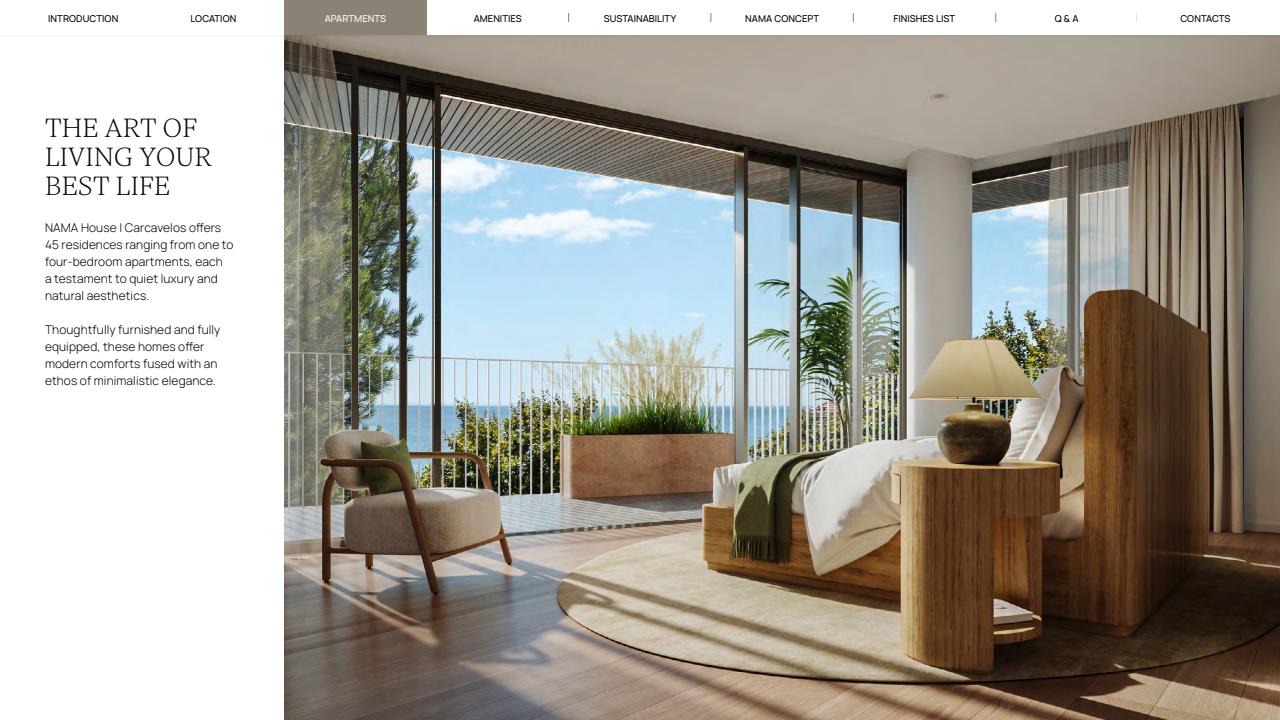
<style>
.page{position:relative;width:1280px;height:720px;background:#fff}
.page>*{position:absolute;margin:0;border:0;box-sizing:border-box;transform-origin:0 0}
.t1{font:300 27px/29px "Gambetta";letter-spacing:.01em;color:#000}
.t2{font:300 12px/17px "Manrope";letter-spacing:.01em;color:#000}
.t3{font:500 9.5px "Manrope";letter-spacing:.005em;color:#000}
.t4{font:500 9.5px "Manrope";letter-spacing:.005em;color:#fff}
</style>
<div class="page">
<img style="left:284px;top:39px;width:996px;height:681px">
<div style="left:0;top:0;width:1280px;height:39px;background:#000;opacity:.05"></div>
<div style="left:569px;top:0;width:142px;height:35px;background:#fff"></div>
<div style="left:853px;top:0;width:143px;height:35px;background:#fff"></div>
<div style="left:996px;top:0;width:142px;height:35px;background:#fff"></div>
<div style="left:141px;top:0;width:144px;height:35px;background:#fff"></div>
<div style="left:711px;top:0;width:143px;height:35px;background:#fff"></div>
<div style="left:426px;top:0;width:143px;height:35px;background:#fff"></div>
<div style="left:284px;top:0;width:142px;height:35px;background:#8a8375"></div>
<div style="left:1138px;top:0;width:142px;height:35px;background:#fff"></div>
<div style="left:0;top:0;width:141px;height:35px;background:#fff"></div>
<p class="t3" style="left:48px;top:11px;width:72px">INTRODUCTION</p>
<p class="t3" style="left:190px;top:11px;width:47px">LOCATION</p>
<p class="t4" style="left:325px;top:11px;width:63px">APARTMENTS</p>
<p class="t3" style="left:474px;top:11px;width:50px">AMENITIES</p>
<p class="t3" style="left:604px;top:11px;width:74px">SUSTAINABILITY</p>
<p class="t3" style="left:745px;top:11px;width:75px">NAMA CONCEPT</p>
<p class="t3" style="left:894px;top:11px;width:63px">FINISHES LIST</p>
<p class="t3" style="left:1055px;top:11px;width:25px">Q &amp; A</p>
<p class="t3" style="left:1180px;top:11px;width:52px">CONTACTS</p>
<h1 class="t1" style="left:45px;top:114px;width:169px">THE ART OF<br>LIVING YOUR<br>BEST LIFE</h1>
<p class="t2" style="left:45px;top:218px;width:190px">NAMA House | Carcavelos offers<br>45 residences ranging from one to four-bedroom apartments, each<br>a testament to quiet luxury and natural aesthetics.</p>
<p class="t2" style="left:45px;top:320px;width:177px">Thoughtfully furnished and fully equipped, these homes offer modern comforts fused with an ethos of minimalistic elegance.</p>
</div>
